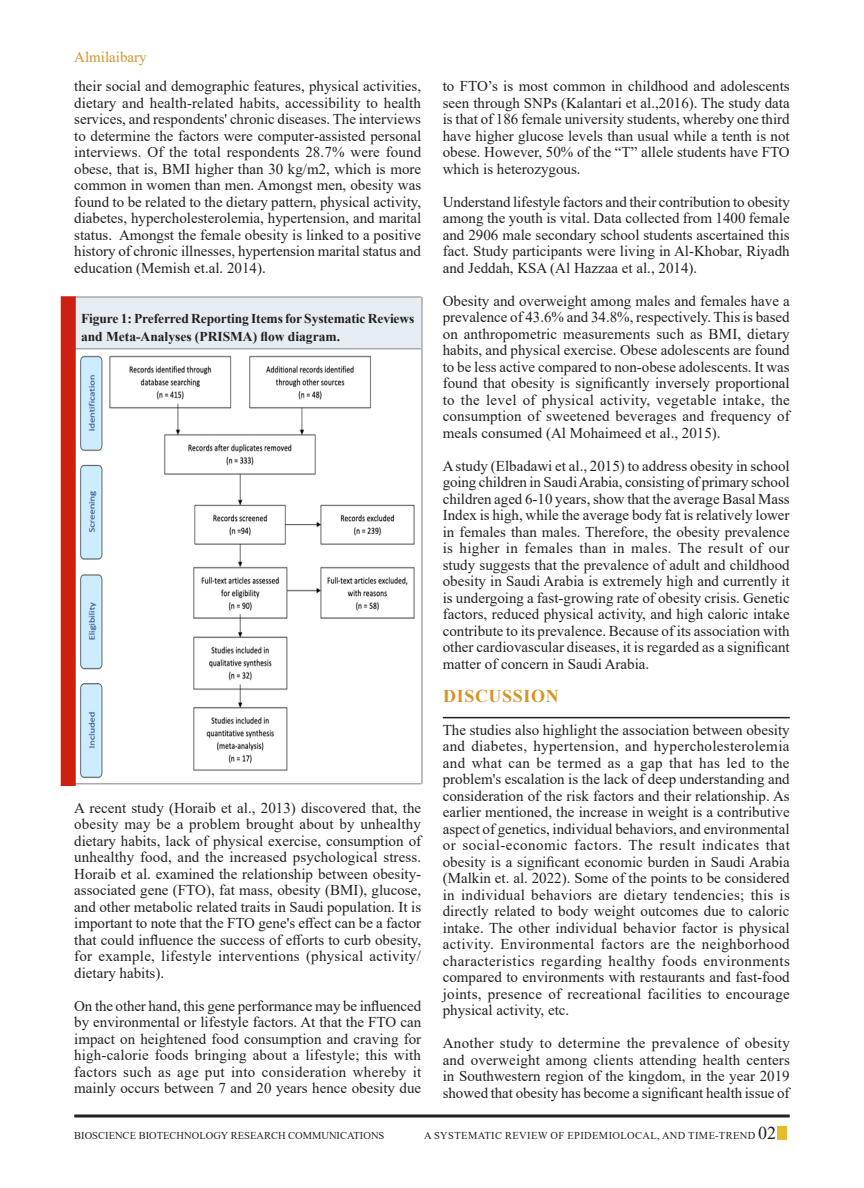
<style>
.page{position:relative;width:864px;height:1188px;background:#fff}
.page>*{position:absolute;margin:0;border:0;box-sizing:border-box;transform-origin:0 0}
.Body_text{font:700 18px "Times New Roman";color:#d69429}
.Body_text-2{font:15px/16.5px "Times New Roman";color:#231f20;text-align:justify}
.Body_text-3{font:15px "Times New Roman";color:#d69429}
.Body_text-4{font:700 13.5px/18px "Times New Roman";letter-spacing:-.01em;color:#231f20}
.t1{font:10.5px "Times New Roman";color:#231f20}
.t2{font:10.5px "Times New Roman";letter-spacing:.035em;color:#231f20}
.s1{font-size:18px}
</style>
<div class="page">
<hr style="left:443px;top:717px;width:347px;height:1px;background:#231f20">
<img style="left:80px;top:355px;width:335px;height:424px">
<div style="left:74px;top:297px;width:347px;height:52px;background:#e5ecf2"></div>
<hr style="left:74px;top:296px;width:347px;height:2px;background:#a8aaad">
<hr style="left:74px;top:348px;width:347px;height:2px;background:#a8aaad">
<hr style="left:74px;top:783px;width:347px;height:1px;background:#a8aaad">
<hr style="left:421px;top:297px;width:2px;height:487px;background:#a8aaad">
<div style="left:61px;top:296px;width:15px;height:490px;background:#ce1f10"></div>
<div style="left:777px;top:1126px;width:10px;height:14px;background:#eaba2e"></div>
<svg style="left:74px;top:1114px;width:716px;height:4px;background:#595657"></svg>
<p class="Body_text-3" style="left:74px;top:47px;width:74px">Almilaibary</p>
<p class="Body_text-2" style="left:74px;top:78px;width:349px">their social and demographic features, physical activities, dietary and health-related habits, accessibility to health services, and respondents' chronic diseases. The interviews to determine the factors were computer-assisted personal interviews. Of the total respondents 28.7% were found obese, that is, BMI higher than 30 kg/m2, which is more common in women than men. Amongst men, obesity was found to be related to the dietary pattern, physical activity, diabetes, hypercholesterolemia, hypertension, and marital status. Amongst the female obesity is linked to a positive history of chronic illnesses, hypertension marital status and education (Memish et.al. 2014).</p>
<p class="Body_text-2" style="left:443px;top:78px;width:348px">to FTO’s is most common in childhood and adolescents seen through SNPs (Kalantari et al.,2016). The study data is that of 186 female university students, whereby one third have higher glucose levels than usual while a tenth is not obese. However, 50% of the “T” allele students have FTO which is heterozygous.</p>
<p class="Body_text-2" style="left:443px;top:193px;width:349px">Understand lifestyle factors and their contribution to obesity among the youth is vital. Data collected from 1400 female and 2906 male secondary school students ascertained this fact. Study participants were living in Al-Khobar, Riyadh and Jeddah, KSA (Al Hazzaa et al., 2014).</p>
<p class="Body_text-2" style="left:443px;top:292px;width:350px">Obesity and overweight among males and females have a prevalence of 43.6% and 34.8%, respectively. This is based on anthropometric measurements such as BMI, dietary habits, and physical exercise. Obese adolescents are found to be less active compared to non-obese adolescents. It was found that obesity is significantly inversely proportional to the level of physical activity, vegetable intake, the consumption of sweetened beverages and frequency of meals consumed (Al Mohaimeed et al., 2015).</p>
<p class="Body_text-2" style="left:443px;top:457px;width:348px">A study (Elbadawi et al., 2015) to address obesity in school going children in Saudi Arabia, consisting of primary school children aged 6-10 years, show that the average Basal Mass Index is high, while the average body fat is relatively lower in females than males. Therefore, the obesity prevalence is higher in females than in males. The result of our study suggests that the prevalence of adult and childhood obesity in Saudi Arabia is extremely high and currently it is undergoing a fast-growing rate of obesity crisis. Genetic factors, reduced physical activity, and high caloric intake contribute to its prevalence. Because of its association with other cardiovascular diseases, it is regarded as a significant matter of concern in Saudi Arabia.</p>
<p class="Body_text" style="left:443px;top:683px;width:26px">Discussion</p>
<p class="Body_text-2" style="left:443px;top:721px;width:349px">The studies also highlight the association between obesity and diabetes, hypertension, and hypercholesterolemia and what can be termed as a gap that has led to the problem's escalation is the lack of deep understanding and consideration of the risk factors and their relationship. As earlier mentioned, the increase in weight is a contributive aspect of genetics, individual behaviors, and environmental or social-economic factors. The result indicates that obesity is a significant economic burden in Saudi Arabia (Malkin et. al. 2022). Some of the points to be considered in individual behaviors are dietary tendencies; this is directly related to body weight outcomes due to caloric intake. The other individual behavior factor is physical activity. Environmental factors are the neighborhood characteristics regarding healthy foods environments compared to environments with restaurants and fast-food joints, presence of recreational facilities to encourage physical activity, etc.</p>
<p class="Body_text-2" style="left:443px;top:1035px;width:350px">Another study to determine the prevalence of obesity and overweight among clients attending health centers in Southwestern region of the kingdom, in the year 2019 showed that obesity has become a significant health issue of</p>
<p class="Body_text-4" style="left:81px;top:309px;width:335px">Figure 1: Preferred Reporting Items for Systematic Reviews and Meta-Analyses (PRISMA) flow diagram.</p>
<p class="Body_text-2" style="left:74px;top:799px;width:350px;text-align:left">A recent study (Horaib et al., 2013) discovered that, the obesity may be a problem brought about by unhealthy dietary habits, lack of physical exercise, consumption of unhealthy food, and the increased psychological stress.<br>Horaib et al. examined the relationship between obesity&shy;associated gene (FTO), fat mass, obesity (BMI), glucose, and other metabolic related traits in Saudi population. It is important to note that the FTO gene's effect can be a factor that could influence the success of efforts to curb obesity, for example, lifestyle interventions (physical activity/ dietary habits).</p>
<p class="Body_text-2" style="left:74px;top:997px;width:349px">On the other hand, this gene performance may be influenced by environmental or lifestyle factors. At that the FTO can impact on heightened food consumption and craving for high-calorie foods bringing about a lifestyle; this with factors such as age put into consideration whereby it mainly occurs between 7 and 20 years hence obesity due</p>
<p class="t1" style="left:74px;top:1128px;width:312px">BIOSCIENCE BIOTECHNOLOGY RE SEARCH COMMUNICATIONS</p>
<p class="t1" style="left:424px;top:1128px;width:53px">A Systemat</p>
<p class="t2" style="left:491px;top:1128px;width:130px">ic Review of Epidemiolocal</p>
<p class="t1" style="left:657px;top:1128px;width:14px">, and</p>
<p class="t2" style="left:688px;top:1128px;width:89px">Time-Trend <span class="s1">02</span></p>
</div>
